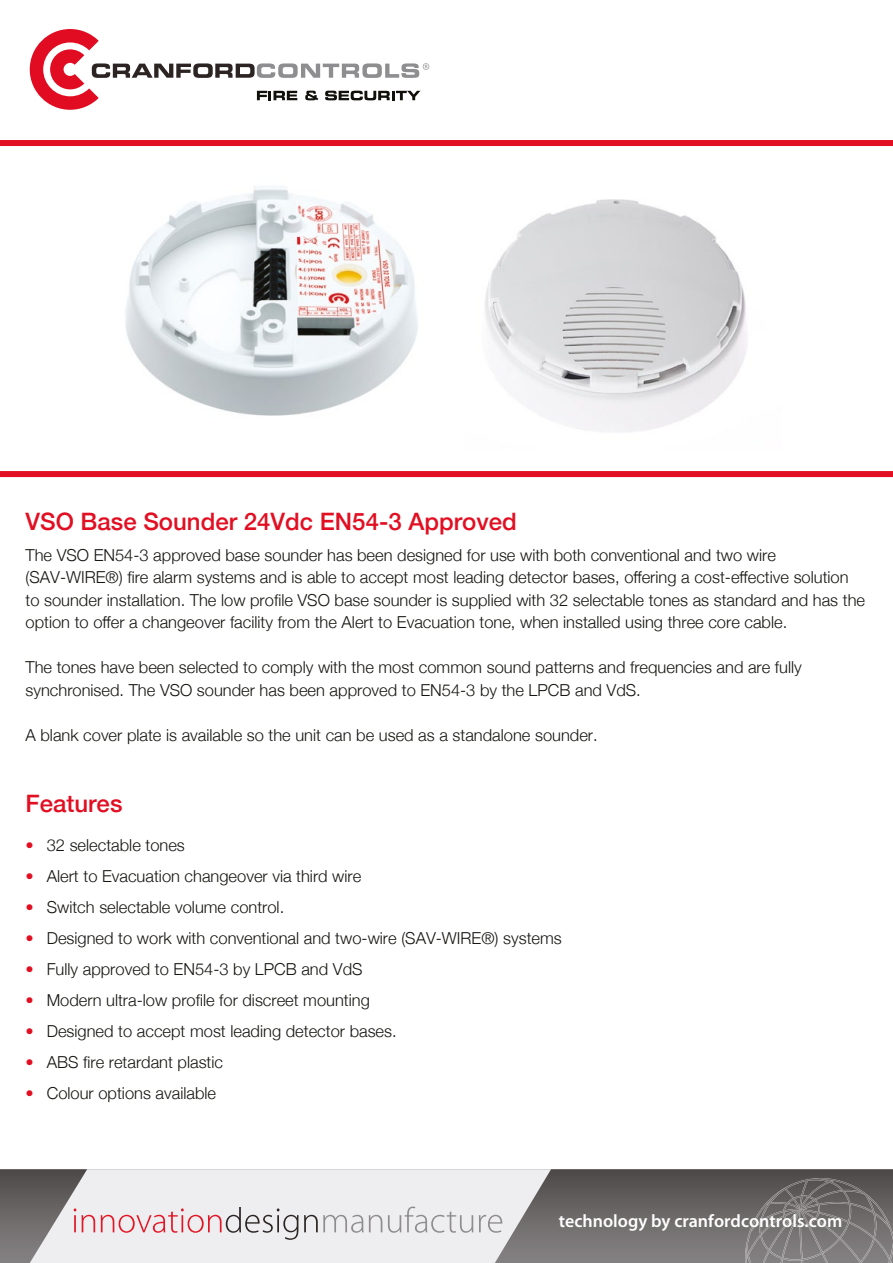
<style>
.page{position:relative;width:893px;height:1263px;background:#fff}
.page>*{position:absolute;margin:0;border:0;box-sizing:border-box;transform-origin:0 0}
.t1{font:500 24px "Helvetica Neue";color:#e20f22}
.t2{font:600 18px "Myriad Pro";color:#fff}
.t3{font:300 16.5px/22.5px "Helvetica Neue";color:#161511}
.s1{color:#e20f22}
</style>
<div class="page">
<div style="left:0;top:140px;width:893px;height:6px;background:#e20f22"></div>
<svg style="left:30px;top:29px;width:399px;height:81px"></svg>
<svg style="left:0;top:1169px;width:893px;height:94px;background:#696666"></svg>
<svg style="left:30px;top:1169px;width:521px;height:94px;background:#dad8da"></svg>
<svg style="left:745px;top:1178px;width:148px;height:85px;background:#767373"></svg>
<svg style="left:74px;top:1208px;width:2px;height:24px"></svg>
<svg style="left:82px;top:1215px;width:13px;height:17px"></svg>
<svg style="left:101px;top:1207px;width:281px;height:33px;background:#e1d4d7"></svg>
<svg style="left:388px;top:1206px;width:85px;height:27px;background:#dedcde"></svg>
<svg style="left:479px;top:1215px;width:23px;height:18px"></svg>
<div style="left:0;top:471px;width:893px;height:6px;background:#e20f22"></div>
<img style="left:125px;top:186px;width:293px;height:230px">
<img style="left:485px;top:199px;width:262px;height:233px">
<h1 class="t1" style="left:26px;top:502px;width:493px">VSO Base Sounder 24Vdc EN54-3 Approved</h1>
<p class="t3" style="left:26px;top:543px;width:841px">The VSO EN54-3 approved base sounder has been designed for use with both conventional and two wire (SAV-WIRE®) fire alarm systems and is able to accept most leading detector bases, offering a cost-effective solution to sounder installation. The low profile VSO base sounder is supplied with 32 selectable tones as standard and has the option to offer a changeover facility from the Alert to Evacuation tone, when installed using three core cable.</p>
<p class="t3" style="left:26px;top:655px;width:778px">The tones have been selected to comply with the most common sound patterns and frequencies and are fully synchronised. The VSO sounder has been approved to EN54-3 by the LPCB and VdS.</p>
<p class="t3" style="left:26px;top:723px;width:574px">A blank cover plate is available so the unit can be used as a standalone sounder.</p>
<h1 class="t1" style="left:26px;top:784px;width:98px">Features</h1>
<p class="t3" style="left:26px;top:833px;width:161px"><span class="s1">•</span> 32 selectable tones</p>
<p class="t3" style="left:26px;top:864px;width:337px"><span class="s1">•</span> Alert to Evacuation changeover via third wire</p>
<p class="t3" style="left:26px;top:895px;width:260px"><span class="s1">•</span> Switch selectable volume control.</p>
<p class="t3" style="left:26px;top:926px;width:538px"><span class="s1">•</span> Designed to work with conventional and two-wire (SAV-WIRE®) systems</p>
<p class="t3" style="left:26px;top:957px;width:338px"><span class="s1">•</span> Fully approved to EN54-3 by LPCB and VdS</p>
<p class="t3" style="left:26px;top:988px;width:346px"><span class="s1">•</span> Modern ultra-low profile for discreet mounting</p>
<p class="t3" style="left:26px;top:1019px;width:373px"><span class="s1">•</span> Designed to accept most leading detector bases.</p>
<p class="t3" style="left:26px;top:1050px;width:199px"><span class="s1">•</span> ABS fire retardant plastic</p>
<p class="t3" style="left:26px;top:1081px;width:192px"><span class="s1">•</span> Colour options available</p>
<p class="t2" style="left:559px;top:1209px;width:285px">technology by cranfordcontrols.com</p>
</div>
